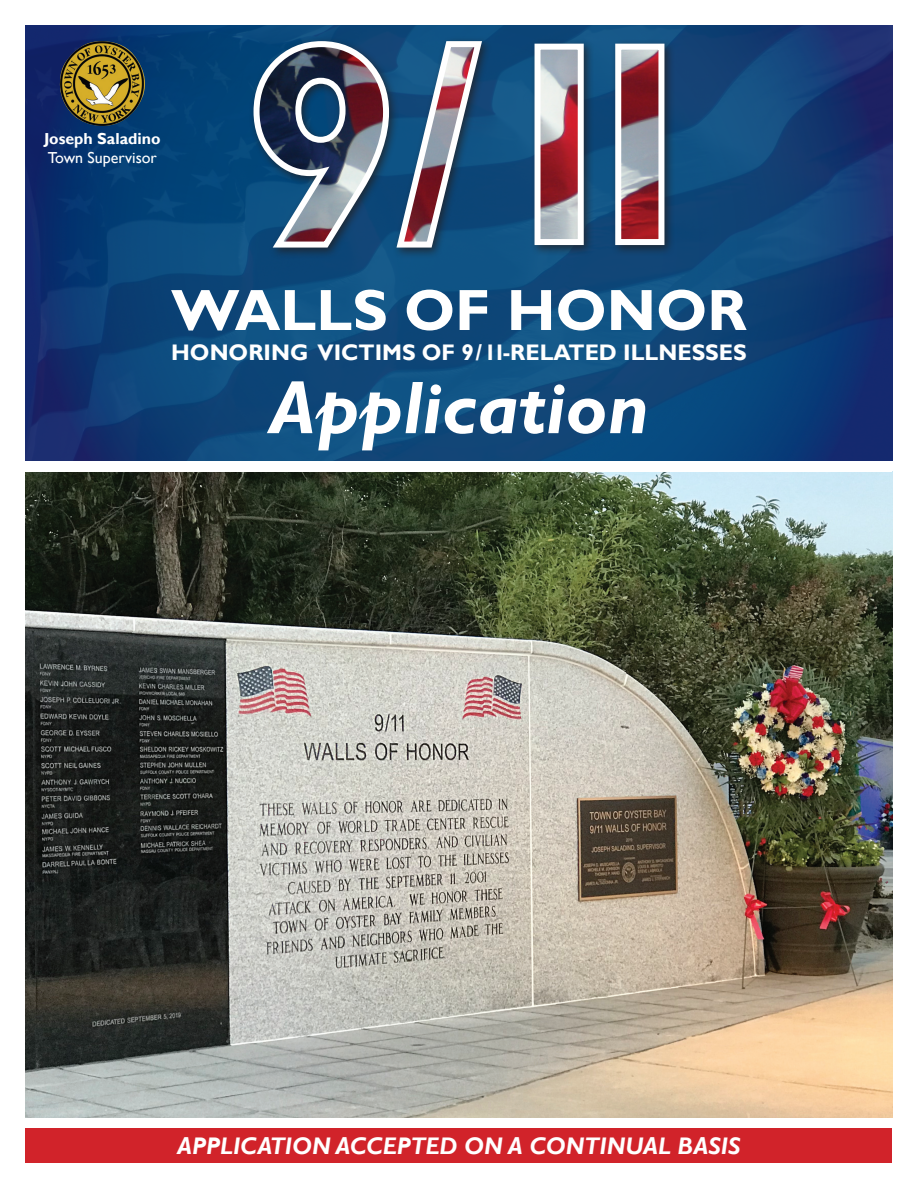
<style>
.page{position:relative;width:918px;height:1188px;background:#fff}
.page>*{position:absolute;margin:0;border:0;box-sizing:border-box;transform-origin:0 0}
.t1{font:italic 700 75px "Gill Sans";color:#fff}
.t2{font:700 58.5px "Gill Sans";color:#fff}
.t3{font:italic 700 24px "Gill Sans";color:#fff}
.t4{font:700 22.5px "Gill Sans";color:#fff}
.t5{font:700 15.9px/19.2px "Gill Sans";color:#fff}
.s1{font-weight:400}
</style>
<div class="page">
<img style="left:26px;top:472px;width:866px;height:646px">
<div style="left:26px;top:1128px;width:866px;height:34px;background:#d1232a"></div>
<svg style="left:26px;top:26px;width:866px;height:435px;background:#0e4278"></svg>
<div style="left:248px;top:36px;width:427px;height:223px;background:#231f20;opacity:.75"></div>
<svg style="left:251px;top:38px;width:416px;height:215px;background:#596b87"></svg>
<img style="left:60px;top:41px;width:85px;height:85px">
<p class="t5" style="left:44px;top:129px;width:118px">Joseph Saladino<br><span class="s1">Town Supervisor</span></p>
<p class="t2" style="left:171px;top:275px;width:577px">WALLS OF HONOR</p>
<p class="t4" style="left:171px;top:339px;width:577px">HONORING VICTIMS OF 9/11-RELATED ILLNESSES</p>
<p class="t1" style="left:269px;top:364px;width:382px">Application</p>
<p class="t3" style="left:177px;top:1131px;width:565px">APPLICATION ACCEPTED ON A CONTINUAL BASIS</p>
</div>
